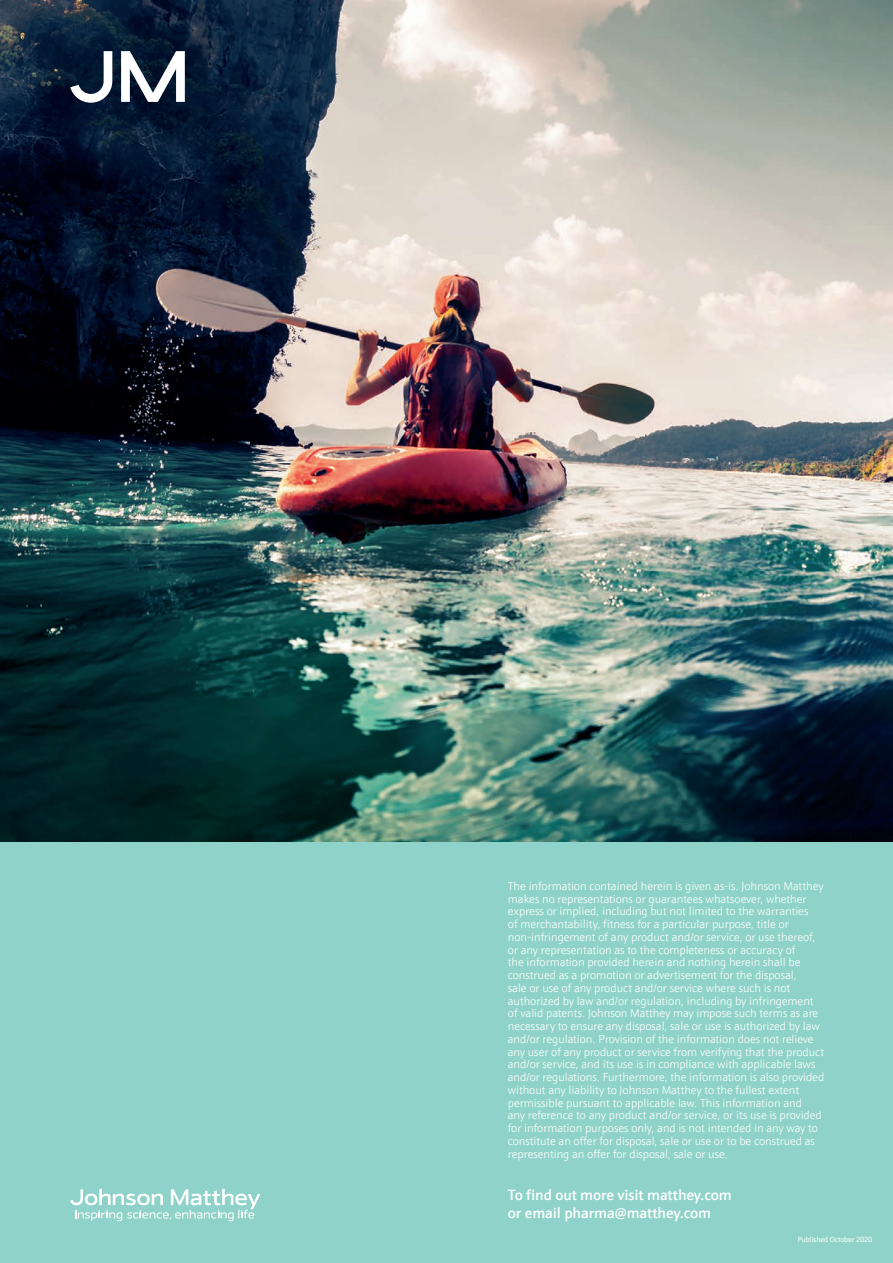
<style>
.page{position:relative;width:893px;height:1263px;background:#fff}
.page>*{position:absolute;margin:0;border:0;box-sizing:border-box;transform-origin:0 0}
.t1{font:500 15px "JM Sans";letter-spacing:-.01em;color:#fff}
.t2{font:300 11.7px/12.8px "JM Sans";letter-spacing:-.005em;color:#fff}
.BodyText{font:7.5px "JM Sans";letter-spacing:-.02em;color:#fff}
</style>
<div class="page">
<img style="left:0;top:0;width:893px;height:842px">
<div style="left:0;top:842px;width:893px;height:421px;background:#8ed2c9"></div>
<svg style="left:70px;top:51px;width:115px;height:52px"></svg>
<svg style="left:70px;top:1188px;width:190px;height:33px"></svg>
<p class="t2" style="left:508px;top:879px;width:318px">The information contained herein is given as-is. Johnson Matthey makes no representations or guarantees whatsoever, whether express or implied, including but not limited to the warranties<br>of merchantability, fitness for a particular purpose, title or non-infringement of any product and/or service, or use thereof, or any representation as to the completeness or accuracy of<br>the information provided herein and nothing herein shall be construed as a promotion or advertisement for the disposal,<br>sale or use of any product and/or service where such is not authorized by law and/or regulation, including by infringement of valid patents. Johnson Matthey may impose such terms as are necessary to ensure any disposal, sale or use is authorized by law and/or regulation. Provision of the information does not relieve any user of any product or service from verifying that the product and/or service, and its use is in compliance with applicable laws and/or regulations. Furthermore, the information is also provided without any liability to Johnson Matthey to the fullest extent permissible pursuant to applicable law. This information and<br>any reference to any product and/or service, or its use is provided for information purposes only, and is not intended in any way to constitute an offer for disposal, sale or use or to be construed as representing an offer for disposal, sale or use.</p>
<p class="t1" style="left:508px;top:1185px;width:225px">To find out more visit matthey.com</p>
<p class="t1" style="left:508px;top:1203px;width:205px">or email pharma@matthey.com</p>
<p class="BodyText" style="left:798px;top:1235px;width:76px">Published October 2020</p>
</div>
